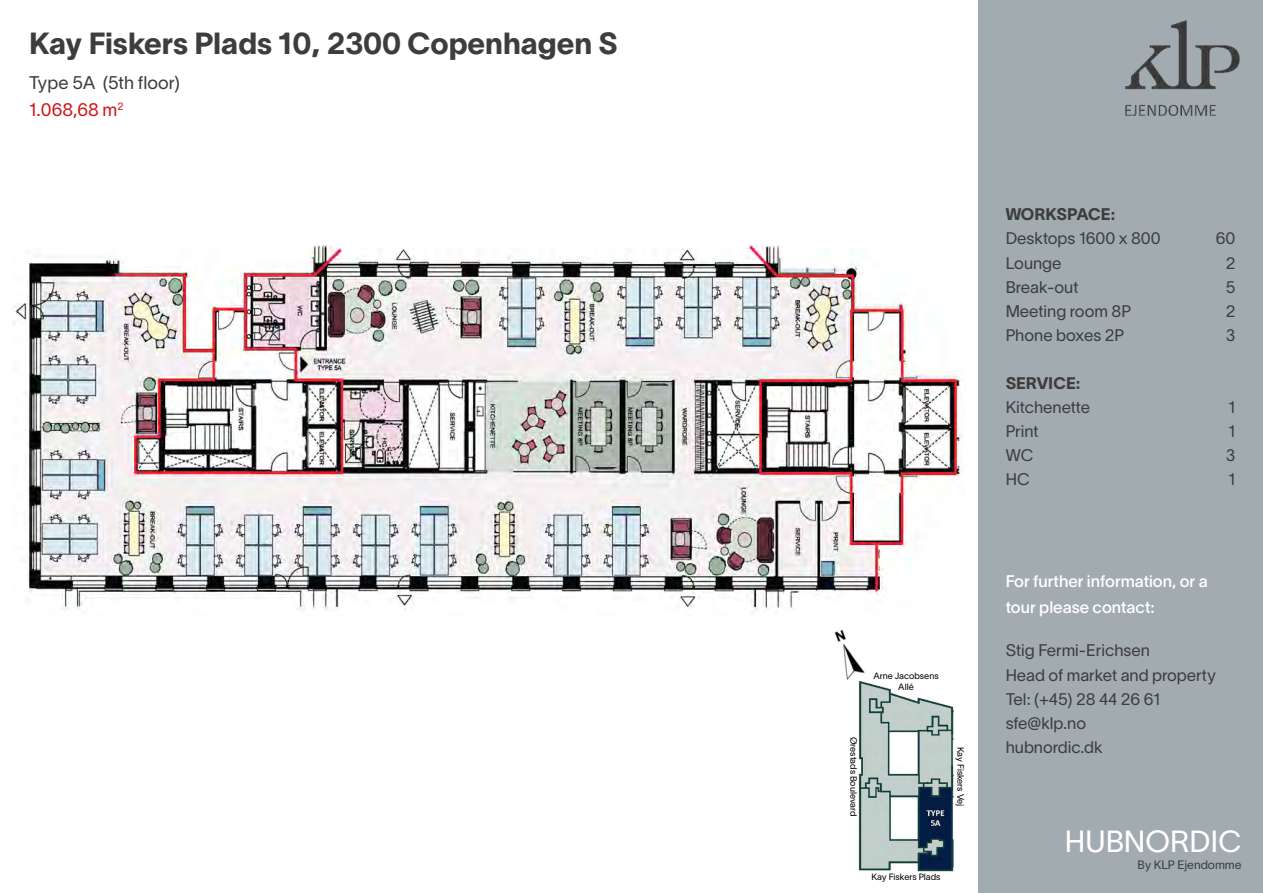
<style>
.page{position:relative;width:1263px;height:893px;background:#fff}
.page>*{position:absolute;margin:0;border:0;box-sizing:border-box;transform-origin:0 0}
.t1{font:30px "Lausanne 800";color:#3d3d3d}
.t2{font:30px "Lausanne 300";color:#fff}
.t3{font:18px/27px "Lausanne 300";color:#3d3d3d}
.t4{font:16.5px/24px "Lausanne 300";color:#3d3d3d}
.t5{font:16.5px/25.5px "Lausanne 450";color:#fff}
.t6{font:16.5px "Lausanne 800";color:#3d3d3d}
.t7{font:12px "Lausanne 300";color:#3d3d3d}
.t8{font:9px/10.8px "Lausanne 300";color:#000;text-align:center}
.s1{color:#cd1719}
</style>
<div class="page">
<img style="left:13px;top:246px;width:952px;height:367px">
<div style="left:978px;top:0;width:285px;height:893px;background:#a2acb0"></div>
<img style="left:1125px;top:20px;width:115px;height:96px">
<img style="left:858px;top:681px;width:96px;height:191px">
<div style="left:924px;top:679px;width:30px;height:18px;background:#fff"></div>
<img style="left:834px;top:630px;width:31px;height:49px">
<h1 class="t1" style="left:29px;top:25px;width:590px">Kay Fiskers Plads 10, 2300 Copenhagen S</h1>
<p class="t3" style="left:29px;top:69px;width:152px">Type 5A (5th floor)<br><span class="s1">1.068,68 m</span><sup>2</sup></p>
<p class="t8" style="left:873px;top:670px;width:67px">Arne Jacobsens<br>Allé</p>
<p class="t8" style="left:859px;top:737px;width:81px;rotate:90deg">Ørestads Boulevard</p>
<p class="t8" style="left:966px;top:747px;width:61px;rotate:90deg">Kay Fiskers Vej</p>
<p class="t8" style="left:872px;top:871px;width:70px">Kay Fiskers Plads</p>
<p class="t6" style="left:1006px;top:204px;width:111px">WORKSPACE:</p>
<p class="t4" style="left:1006px;top:226px;width:157px">Desktops 1600 x 800</p>
<p class="t4" style="left:1216px;top:226px;width:21px">60</p>
<p class="t4" style="left:1006px;top:250px;width:57px">Lounge</p>
<p class="t4" style="left:1226px;top:250px;width:11px">2</p>
<p class="t4" style="left:1006px;top:274px;width:74px">Break-out</p>
<p class="t4" style="left:1226px;top:274px;width:11px">5</p>
<p class="t4" style="left:1006px;top:298px;width:127px">Meeting room 8P</p>
<p class="t4" style="left:1226px;top:298px;width:11px">2</p>
<p class="t4" style="left:1006px;top:322px;width:120px">Phone boxes 2P</p>
<p class="t4" style="left:1226px;top:322px;width:11px">3</p>
<p class="t6" style="left:1006px;top:372px;width:76px">SERVICE:</p>
<p class="t4" style="left:1006px;top:394px;width:86px">Kitchenette</p>
<p class="t4" style="left:1228px;top:394px;width:8px">1</p>
<p class="t4" style="left:1006px;top:418px;width:34px">Print</p>
<p class="t4" style="left:1228px;top:418px;width:8px">1</p>
<p class="t4" style="left:1006px;top:442px;width:29px">WC</p>
<p class="t4" style="left:1226px;top:442px;width:11px">3</p>
<p class="t4" style="left:1006px;top:466px;width:26px">HC</p>
<p class="t4" style="left:1228px;top:466px;width:8px">1</p>
<p class="t5" style="left:1006px;top:568px;width:204px">For further information, or a tour please contact:</p>
<p class="t4" style="left:1006px;top:638px;width:212px">Stig Fermi-Erichsen<br>Head of market and property<br>Tel: (+45) 28 44 26 61 sfe@klp.no<br>hubnordic.dk</p>
<h1 class="t2" style="left:1065px;top:822px;width:178px">HUBNORDIC</h1>
<p class="t7" style="left:1137px;top:857px;width:106px">By KLP Ejendomme</p>
</div>
